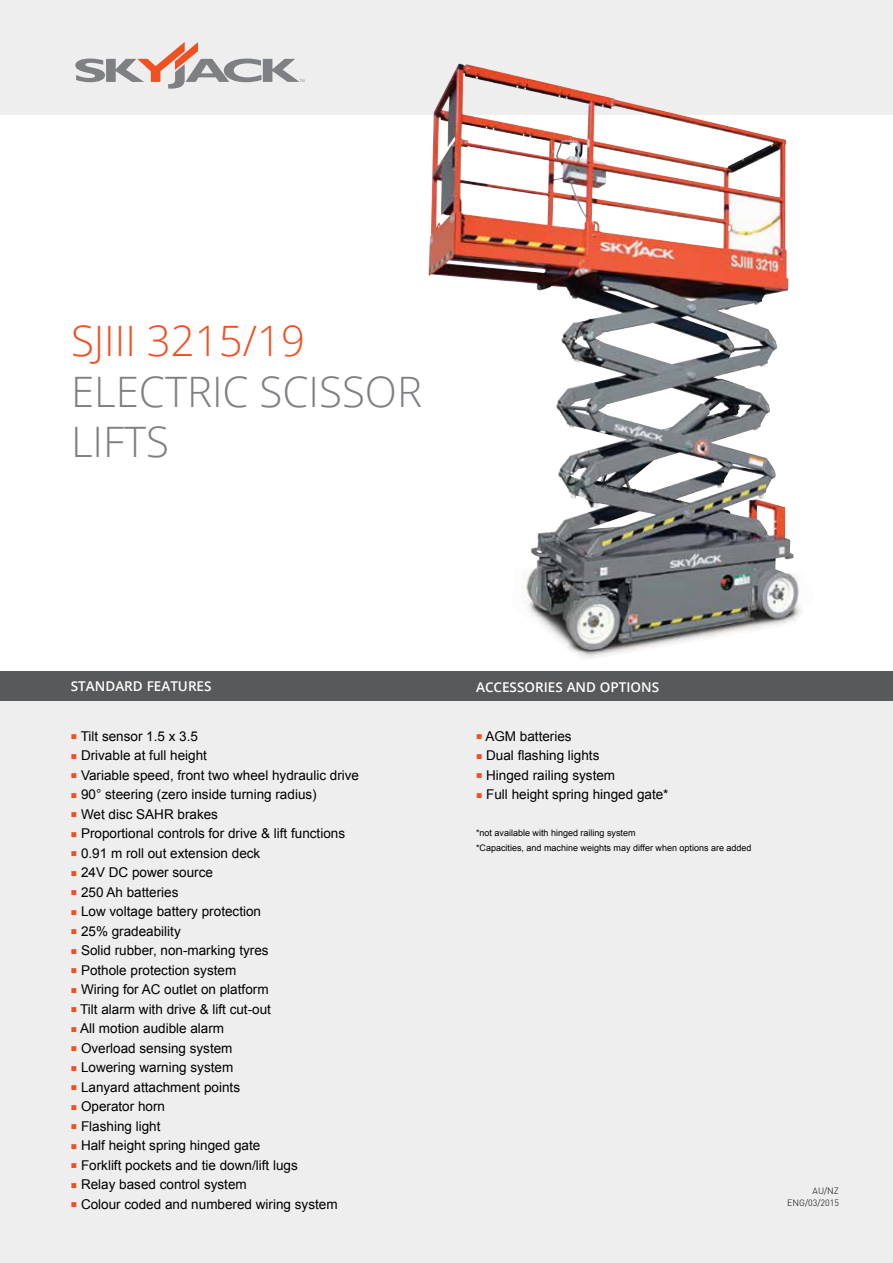
<style>
.page{position:relative;width:893px;height:1263px;background:#fff}
.page>*{position:absolute;margin:0;border:0;box-sizing:border-box;transform-origin:0 0}
.t1{font:300 42px/50.4px "Open Sans";color:#7e8083}
.t2{font:300 42px "Open Sans";color:#f05123}
.t3{font:13.5px "Arial";color:#000}
.t4{font:600 13.5px "Open Sans";color:#fff}
.t5{font:9px/15px "Arial";color:#000}
.t6{font:300 9px/12px "DIN";color:#000;text-align:right}
.s1{font-size:10.5px;color:#f05123}
</style>
<div class="page">
<div style="left:0;top:695px;width:893px;height:568px;background:#eeeeef"></div>
<div style="left:0;top:672px;width:893px;height:29px;background:#58595b"></div>
<div style="left:0;top:0;width:893px;height:114px;background:#eeeeef"></div>
<svg style="left:75px;top:42px;width:229px;height:47px"></svg>
<img style="left:428px;top:64px;width:387px;height:594px">
<h1 class="t2" style="left:71px;top:312px;width:236px">SJIII 3215/19</h1>
<h1 class="t1" style="left:71px;top:365px;width:352px">ELECTRIC SCISSOR<br>LIFTS</h1>
<p class="t4" style="left:71px;top:677px;width:142px">STANDARD FEATURES</p>
<p class="t4" style="left:476px;top:677px;width:185px">ACCESSORIES AND OPTIONS</p>
<p class="t3" style="left:71px;top:727px;width:129px"><span class="s1">■</span> Tilt sensor 1.5 x 3.5</p>
<p class="t3" style="left:71px;top:747px;width:138px"><span class="s1">■</span> Drivable at full height</p>
<p class="t3" style="left:71px;top:766px;width:290px"><span class="s1">■</span> Variable speed, front two wheel hydraulic drive</p>
<p class="t3" style="left:71px;top:786px;width:247px"><span class="s1">■</span> 90° steering (zero inside turning radius)</p>
<p class="t3" style="left:71px;top:805px;width:149px"><span class="s1">■</span> Wet disc SAHR brakes</p>
<p class="t3" style="left:71px;top:825px;width:276px"><span class="s1">■</span> Proportional controls for drive &amp; lift functions</p>
<p class="t3" style="left:71px;top:844px;width:191px"><span class="s1">■</span> 0.91 m roll out extension deck</p>
<p class="t3" style="left:71px;top:864px;width:144px"><span class="s1">■</span> 24V DC power source</p>
<p class="t3" style="left:71px;top:883px;width:109px"><span class="s1">■</span> 250 Ah batteries</p>
<p class="t3" style="left:71px;top:903px;width:192px"><span class="s1">■</span> Low voltage battery protection</p>
<p class="t3" style="left:71px;top:922px;width:111px"><span class="s1">■</span> 25% gradeability</p>
<p class="t3" style="left:71px;top:942px;width:199px"><span class="s1">■</span> Solid rubber, non-marking tyres</p>
<p class="t3" style="left:71px;top:961px;width:167px"><span class="s1">■</span> Pothole protection system</p>
<p class="t3" style="left:71px;top:981px;width:199px"><span class="s1">■</span> Wiring for AC outlet on platform</p>
<p class="t3" style="left:71px;top:1000px;width:202px"><span class="s1">■</span> Tilt alarm with drive &amp; lift cut-out</p>
<p class="t3" style="left:71px;top:1020px;width:155px"><span class="s1">■</span> All motion audible alarm</p>
<p class="t3" style="left:71px;top:1039px;width:163px"><span class="s1">■</span> Overload sensing system</p>
<p class="t3" style="left:71px;top:1059px;width:164px"><span class="s1">■</span> Lowering warning system</p>
<p class="t3" style="left:71px;top:1078px;width:171px"><span class="s1">■</span> Lanyard attachment points</p>
<p class="t3" style="left:71px;top:1098px;width:96px"><span class="s1">■</span> Operator horn</p>
<p class="t3" style="left:71px;top:1117px;width:91px"><span class="s1">■</span> Flashing light</p>
<p class="t3" style="left:71px;top:1137px;width:191px"><span class="s1">■</span> Half height spring hinged gate</p>
<p class="t3" style="left:71px;top:1156px;width:228px"><span class="s1">■</span> Forklift pockets and tie down/lift lugs</p>
<p class="t3" style="left:71px;top:1176px;width:177px"><span class="s1">■</span> Relay based control system</p>
<p class="t3" style="left:71px;top:1195px;width:268px"><span class="s1">■</span> Colour coded and numbered wiring system</p>
<p class="t3" style="left:476px;top:727px;width:97px"><span class="s1">■</span> AGM batteries</p>
<p class="t3" style="left:476px;top:747px;width:125px"><span class="s1">■</span> Dual flashing lights</p>
<p class="t3" style="left:476px;top:766px;width:141px"><span class="s1">■</span> Hinged railing system</p>
<p class="t3" style="left:476px;top:786px;width:194px"><span class="s1">■</span> Full height spring hinged gate*</p>
<p class="t5" style="left:476px;top:825px;width:277px">*not available with hinged railing system<br>*Capacities, and machine weights may differ when options are added</p>
<p class="t6" style="left:787px;top:1185px;width:53px">AU/NZ<br>ENG/03/2015</p>
</div>
